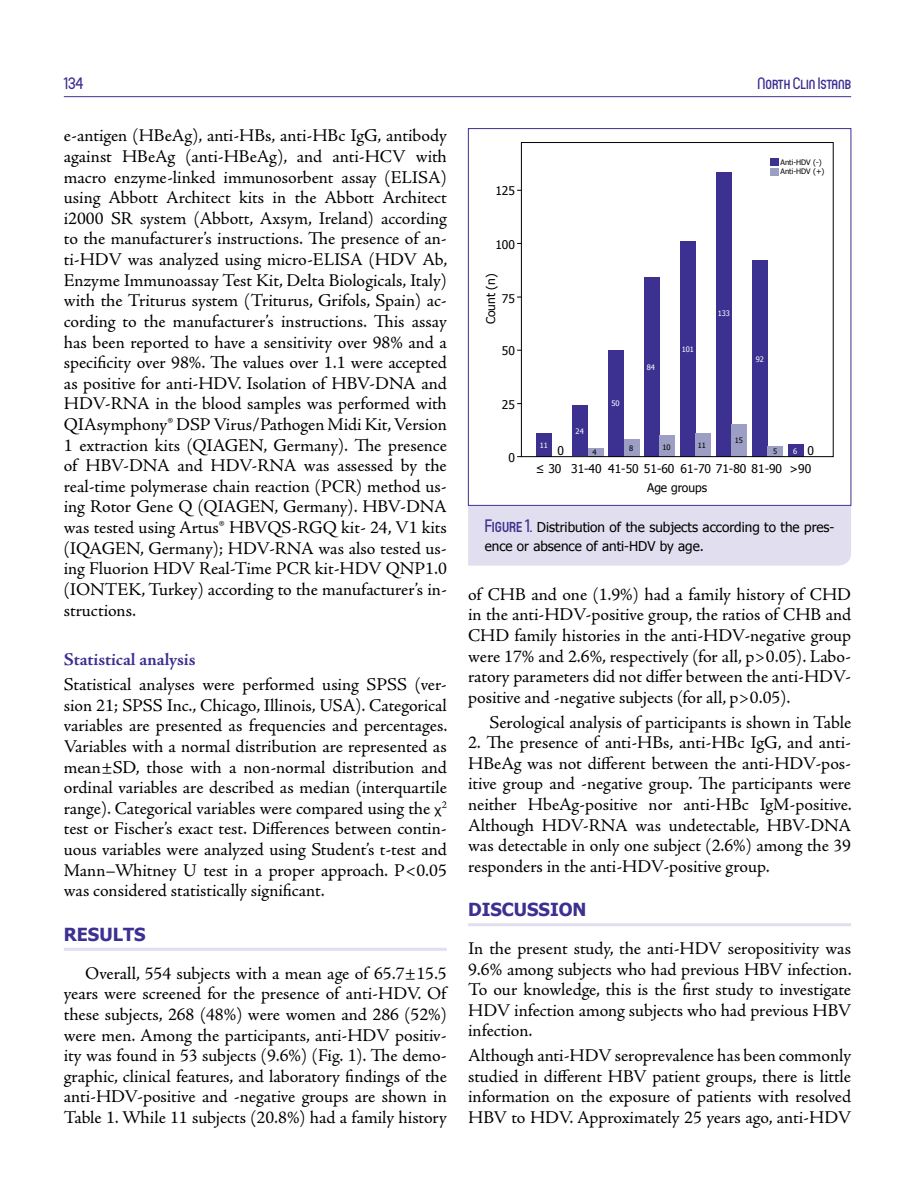
<style>
.page{position:relative;width:915px;height:1191px;background:#fff}
.page>*{position:absolute;margin:0;border:0;box-sizing:border-box;transform-origin:0 0}
.t1{font:18px/20.5px "Adobe Jenson Pro";letter-spacing:-.005em;color:#000;text-align:justify}
.t2{font:700 18px "Adobe Jenson Pro";letter-spacing:-.005em;color:#3c3091}
.t3{font:700 18px "Tahoma";color:#3c3091}
.t4{font:500 16.5px "Circula";color:#3c3091}
.t5{font:13.5px/19.5px "Tahoma";color:#000}
.t6{font:12px "Tahoma";color:#000}
.t7{font:7.5px/9.3px "Tahoma";color:#000}
.t8{font:7.5px "Tahoma";color:#fff}
.s1{font-family:"Circula";font-weight:500;font-size:18px;color:#3c3091}
</style>
<div class="page">
<hr style="left:64px;top:96px;width:786px;height:1px;background:#3c3091">
<hr style="left:468px;top:923px;width:382px;height:3px;background:#e1dfef">
<hr style="left:64px;top:947px;width:382px;height:3px;background:#e1dfef">
<div style="left:468px;top:505px;width:382px;height:60px;background:#e1dfef"></div>
<div style="left:468px;top:128px;width:382px;height:377px;border:1px solid #3c3091"></div>
<div style="left:536px;top:433px;width:15px;height:23px;background:#3c3091"></div>
<div style="left:572px;top:405px;width:15px;height:51px;background:#3c3091"></div>
<div style="left:608px;top:350px;width:15px;height:106px;background:#3c3091"></div>
<div style="left:644px;top:277px;width:15px;height:179px;background:#3c3091"></div>
<div style="left:752px;top:260px;width:15px;height:196px;background:#3c3091"></div>
<div style="left:787px;top:443px;width:16px;height:13px;background:#3c3091"></div>
<div style="left:680px;top:241px;width:15px;height:215px;background:#3c3091"></div>
<div style="left:715px;top:172px;width:16px;height:284px;background:#3c3091"></div>
<div style="left:587px;top:448px;width:16px;height:8px;background:#9c9ec3"></div>
<div style="left:767px;top:446px;width:15px;height:10px;background:#9c9ec3"></div>
<div style="left:623px;top:439px;width:16px;height:17px;background:#9c9ec3"></div>
<div style="left:659px;top:435px;width:15px;height:21px;background:#9c9ec3"></div>
<div style="left:695px;top:433px;width:15px;height:23px;background:#9c9ec3"></div>
<div style="left:731px;top:424px;width:15px;height:32px;background:#9c9ec3"></div>
<div style="left:769px;top:158px;width:9px;height:8px;background:#3c3091"></div>
<div style="left:769px;top:168px;width:9px;height:7px;background:#9c9ec3"></div>
<div style="left:521px;top:142px;width:312px;height:315px;border:1px solid #000"></div>
<p class="t4" style="left:64px;top:73px;width:21px">134</p>
<p class="t4" style="left:757px;top:73px;width:95px">North Clin Istanb</p>
<p class="t1" style="left:64px;top:126px;width:385px">e-antigen (HBeAg), anti-HBs, anti-HBc IgG, antibody against HBeAg (anti-HBeAg), and anti-HCV with macro enzyme-linked immunosorbent assay (ELISA) using Abbott Architect kits in the Abbott Architect i2000 SR system (Abbott, Axsym, Ireland) according to the manufacturer’s instructions. The presence of an&shy;ti-HDV was analyzed using micro-ELISA (HDV Ab, Enzyme Immunoassay Test Kit, Delta Biologicals, Italy) with the Triturus system (Triturus, Grifols, Spain) ac&shy;cording to the manufacturer’s instructions. This assay has been reported to have a sensitivity over 98% and a specificity over 98%. The values over 1.1 were accepted as positive for anti-HDV. Isolation of HBV-DNA and HDV-RNA in the blood samples was performed with QIAsymphony® DSP Virus/Pathogen Midi Kit, Version 1 extraction kits (QIAGEN, Germany). The presence of HBV-DNA and HDV-RNA was assessed by the real-time polymerase chain reaction (PCR) method us&shy;ing Rotor Gene Q (QIAGEN, Germany). HBV-DNA was tested using Artus® HBVQS-RGQ kit- 24, V1 kits (IQAGEN, Germany); HDV-RNA was also tested us&shy;ing Fluorion HDV Real-Time PCR kit-HDV QNP1.0 (IONTEK, Turkey) according to the manufacturer’s in&shy;structions.</p>
<p class="t2" style="left:64px;top:649px;width:133px">Statistical analysis</p>
<p class="t1" style="left:64px;top:674px;width:385px">Statistical analyses were performed using SPSS (ver&shy;sion 21; SPSS Inc., Chicago, Illinois, USA). Categorical variables are presented as frequencies and percentages.<br>Variables with a normal distribution are represented as mean±SD, those with a non-normal distribution and ordinal variables are described as median (interquartile range). Categorical variables were compared using the <sup>2 </sup>test or Fischer’s exact test. Differences between contin&shy;uous variables were analyzed using Student’s t-test and Mann–Whitney U test in a proper approach. P&lt;0.05 was considered statistically significant.</p>
<p class="t3" style="left:64px;top:921px;width:83px">RESULTS</p>
<p class="t1" style="left:64px;top:963px;width:384px;text-indent:21px">Overall, 554 subjects with a mean age of 65.7±15.5 years were screened for the presence of anti-HDV. Of these subjects, 268 (48%) were women and 286 (52%) were men. Among the participants, anti-HDV positiv&shy;ity was found in 53 subjects (9.6%) (Fig. 1). The demo&shy;graphic, clinical features, and laboratory findings of the anti-HDV-positive and -negative groups are shown in Table 1. While 11 subjects (20.8%) had a family history</p>
<p class="t6" style="left:495px;top:182px;width:21px">125</p>
<p class="t6" style="left:495px;top:236px;width:21px">100</p>
<p class="t6" style="left:482px;top:324px;width:52px;rotate:-90deg">Count (n)</p>
<p class="t6" style="left:502px;top:290px;width:15px">75</p>
<p class="t6" style="left:502px;top:342px;width:15px">50</p>
<p class="t6" style="left:502px;top:396px;width:15px">25</p>
<p class="t6" style="left:508px;top:450px;width:8px">0</p>
<p class="t7" style="left:780px;top:157px;width:45px">Anti-HDV (-)<br>Anti-HDV (+)</p>
<p class="t8" style="left:646px;top:363px;width:10px">84</p>
<p class="t8" style="left:681px;top:344px;width:14px">101</p>
<p class="t8" style="left:717px;top:309px;width:14px">133</p>
<p class="t8" style="left:755px;top:354px;width:10px">92</p>
<p class="t8" style="left:539px;top:440px;width:10px">11</p>
<p class="t8" style="left:575px;top:426px;width:10px">24</p>
<p class="t8" style="left:611px;top:398px;width:10px">50</p>
<p class="t7" style="left:734px;top:435px;width:10px">15</p>
<p class="t7" style="left:629px;top:443px;width:6px">8</p>
<p class="t7" style="left:662px;top:442px;width:10px">10</p>
<p class="t7" style="left:697px;top:440px;width:10px">11</p>
<p class="t6" style="left:557px;top:443px;width:8px">0</p>
<p class="t6" style="left:807px;top:443px;width:8px">0</p>
<p class="t8" style="left:792px;top:446px;width:6px">6</p>
<p class="t7" style="left:772px;top:446px;width:6px">5</p>
<p class="t7" style="left:592px;top:448px;width:6px">4</p>
<p class="t6" style="left:535px;top:460px;width:27px">≤ 30</p>
<p class="t6" style="left:571px;top:460px;width:241px">31-40 41-50 51-60 61-70 71-80 81-90 &gt;90</p>
<p class="t6" style="left:647px;top:479px;width:61px">Age groups</p>
<p class="t5" style="left:484px;top:516px;width:351px"><span class="s1">Figure 1.</span> Distribution of the subjects according to the pres&shy;ence or absence of anti-HDV by age.</p>
<p class="t1" style="left:468px;top:584px;width:384px">of CHB and one (1.9%) had a family history of CHD in the anti-HDV-positive group, the ratios of CHB and CHD family histories in the anti-HDV-negative group were 17% and 2.6%, respectively (for all, p&gt;0.05). Labo&shy;ratory parameters did not differ between the anti-HDV&shy;positive and -negative subjects (for all, p&gt;0.05).</p>
<p class="t1" style="left:489px;top:712px;width:363px">Serological analysis of participants is shown in Table</p>
<p class="t1" style="left:468px;top:732px;width:385px">2. The presence of anti-HBs, anti-HBc IgG, and anti-HBeAg was not different between the anti-HDV-pos&shy;itive group and -negative group. The participants were neither HbeAg-positive nor anti-HBc IgM-positive.<br>Although HDV-RNA was undetectable, HBV-DNA was detectable in only one subject (2.6%) among the 39 responders in the anti-HDV-positive group.</p>
<p class="t3" style="left:468px;top:897px;width:120px">DISCUSSION</p>
<p class="t1" style="left:468px;top:938px;width:385px">In the present study, the anti-HDV seropositivity was 9.6% among subjects who had previous HBV infection.<br>To our knowledge, this is the first study to investigate HDV infection among subjects who had previous HBV infection.</p>
<p class="t1" style="left:468px;top:1045px;width:384px">Although anti-HDV seroprevalence has been commonly studied in different HBV patient groups, there is little information on the exposure of patients with resolved HBV to HDV. Approximately 25 years ago, anti-HDV</p>
</div>
